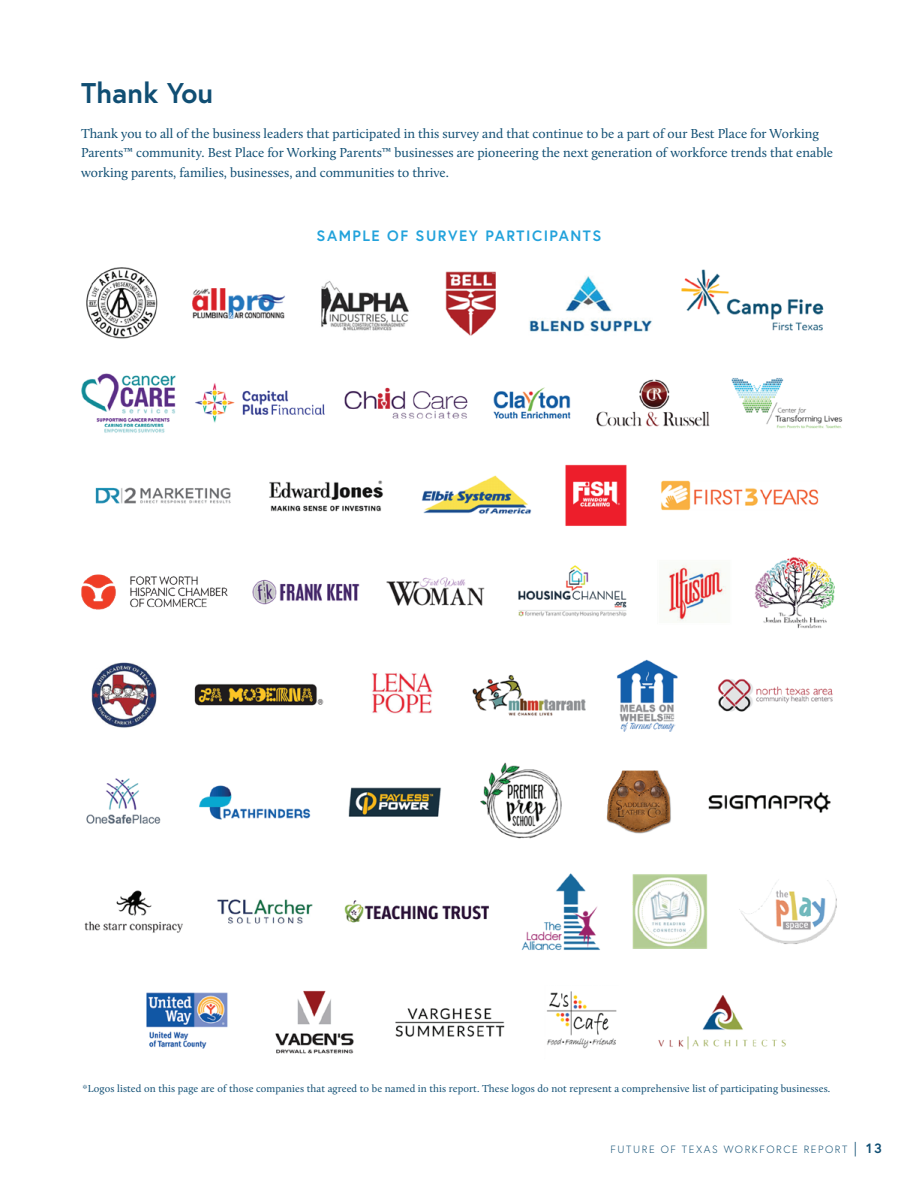
<style>
.page{position:relative;width:918px;height:1188px;background:#fff}
.page>*{position:absolute;margin:0;border:0;box-sizing:border-box;transform-origin:0 0}
.t1{font:700 28.5px "Europa";color:#104e73}
.t2{font:700 15px "Europa";letter-spacing:.1em;color:#22a2db}
.t3{font:13.5px/19.5px "Calluna";color:#104e73}
.t4{font:10.5px "Calluna";letter-spacing:.01em;color:#104e73}
.t5{font:300 10.5px "Europa";letter-spacing:.15em;color:#104e73}
.s1{font-size:15px}
.s2{font-weight:700;font-size:13.5px}
</style>
<div class="page">
<img style="left:81px;top:267px;width:762px;height:787px">
<h1 class="t1" style="left:81px;top:74px;width:134px">Thank You</h1>
<p class="t3" style="left:81px;top:124px;width:754px">Thank you to all of the business leaders that participated in this survey and that continue to be a part of our Best Place for Working<br>Parents™ community. Best Place for Working Parents™ businesses are pioneering the next generation of workforce trends that enable working parents, families, businesses, and communities to thrive.</p>
<p class="t2" style="left:317px;top:225px;width:286px">SAMPLE OF SURVEY PARTICIPANTS</p>
<p class="t4" style="left:83px;top:1082px;width:749px">*Logos listed on this page are of those companies that agreed to be named in this report. These logos do not represent a comprehensive list of participating businesses.</p>
<p class="t5" style="left:611px;top:1143px;width:273px">FUTURE OF TEXAS WORKFORCE REPORT <span class="s1">|</span> <span class="s2">13</span></p>
</div>
